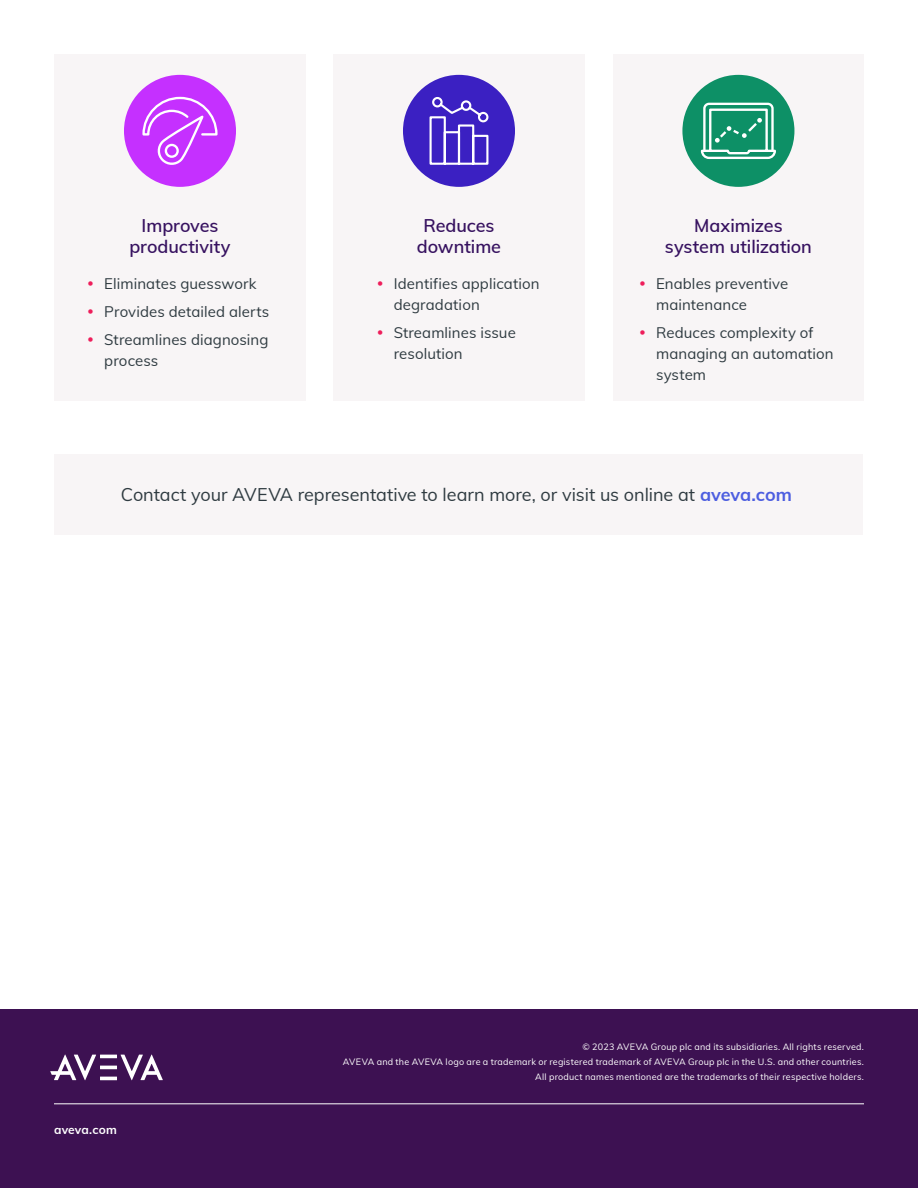
<style>
.page{position:relative;width:918px;height:1188px;background:#fff}
.page>*{position:absolute;margin:0;border:0;box-sizing:border-box;transform-origin:0 0}
.Body_Copy{font:18px "Muli";color:#2f3b41}
.S1_Subheadlines{font:600 18px/21px "Muli";color:#371260;text-align:center}
.t1{font:15px/21px "Muli";letter-spacing:.005em;color:#2f3b41}
.Back_Cover_Footer_UR{font:700 12px "Muli";letter-spacing:.015em;color:#fff}
.Back_Cover_Copyright{font:9px "Muli";letter-spacing:.025em;color:#fff}
.s1{font-weight:700;color:#4d5ee0}
</style>
<div class="page">
<div style="left:0;top:1010px;width:918px;height:178px;background:#3d1152"></div>
<hr style="left:54px;top:1104px;width:810px;height:1px;background:#fff">
<hr style="left:100px;top:1077px;width:17px;height:3px;background:#fff">
<hr style="left:100px;top:1066px;width:17px;height:3px;background:#fff">
<hr style="left:100px;top:1055px;width:17px;height:3px;background:#fff">
<svg style="left:50px;top:1055px;width:46px;height:25px"></svg>
<svg style="left:121px;top:1055px;width:42px;height:25px"></svg>
<div style="left:54px;top:54px;width:252px;height:347px;background:#f8f5f6"></div>
<div style="left:333px;top:54px;width:252px;height:347px;background:#f8f5f6"></div>
<div style="left:613px;top:54px;width:251px;height:347px;background:#f8f5f6"></div>
<div style="left:124px;top:75px;width:112px;height:112px;background:#c530ff;border-radius:50%"></div>
<svg style="left:142px;top:96px;width:76px;height:69px"></svg>
<div style="left:682px;top:75px;width:112px;height:112px;background:#0d9066;border-radius:50%"></div>
<svg style="left:700px;top:102px;width:76px;height:58px"></svg>
<div style="left:403px;top:75px;width:112px;height:112px;background:#3b20c2;border-radius:50%"></div>
<svg style="left:429px;top:97px;width:60px;height:68px"></svg>
<div style="left:55px;top:455px;width:808px;height:80px;background:#f8f5f6"></div>
<p class="S1_Subheadlines" style="left:129px;top:214px;width:103px">Improves productivity</p>
<p class="t1" style="left:104px;top:273px;width:154px">Eliminates guesswork</p>
<p class="t1" style="left:104px;top:300px;width:167px">Provides detailed alerts</p>
<p class="t1" style="left:104px;top:328px;width:166px">Streamlines diagnosing process</p>
<p class="S1_Subheadlines" style="left:417px;top:214px;width:86px">Reduces downtime</p>
<p class="t1" style="left:394px;top:273px;width:147px">Identifies application degradation</p>
<p class="t1" style="left:394px;top:321px;width:124px">Streamlines issue resolution</p>
<p class="S1_Subheadlines" style="left:665px;top:214px;width:149px">Maximizes system utilization</p>
<p class="t1" style="left:656px;top:273px;width:134px">Enables preventive maintenance</p>
<p class="t1" style="left:656px;top:321px;width:179px">Reduces complexity of managing an automation system</p>
<p class="Body_Copy" style="left:121px;top:481px;width:672px">Contact your AVEVA representative to learn more, or visit us online at <span class="s1">aveva.com</span></p>
<p class="Back_Cover_Footer_UR" style="left:54px;top:1121px;width:64px">aveva.com</p>
<p class="Back_Cover_Copyright" style="left:583px;top:1040px;width:283px">© 2023 AVEVA Group plc and its subsidiaries. All rights reserved.</p>
<p class="Back_Cover_Copyright" style="left:343px;top:1055px;width:523px">AVEVA and the AVEVA logo are a trademark or registered trademark of AVEVA Group plc in the U.S. and other countries.</p>
<p class="Back_Cover_Copyright" style="left:535px;top:1070px;width:330px">All product names mentioned are the trademarks of their respective holders.</p>
</div>
